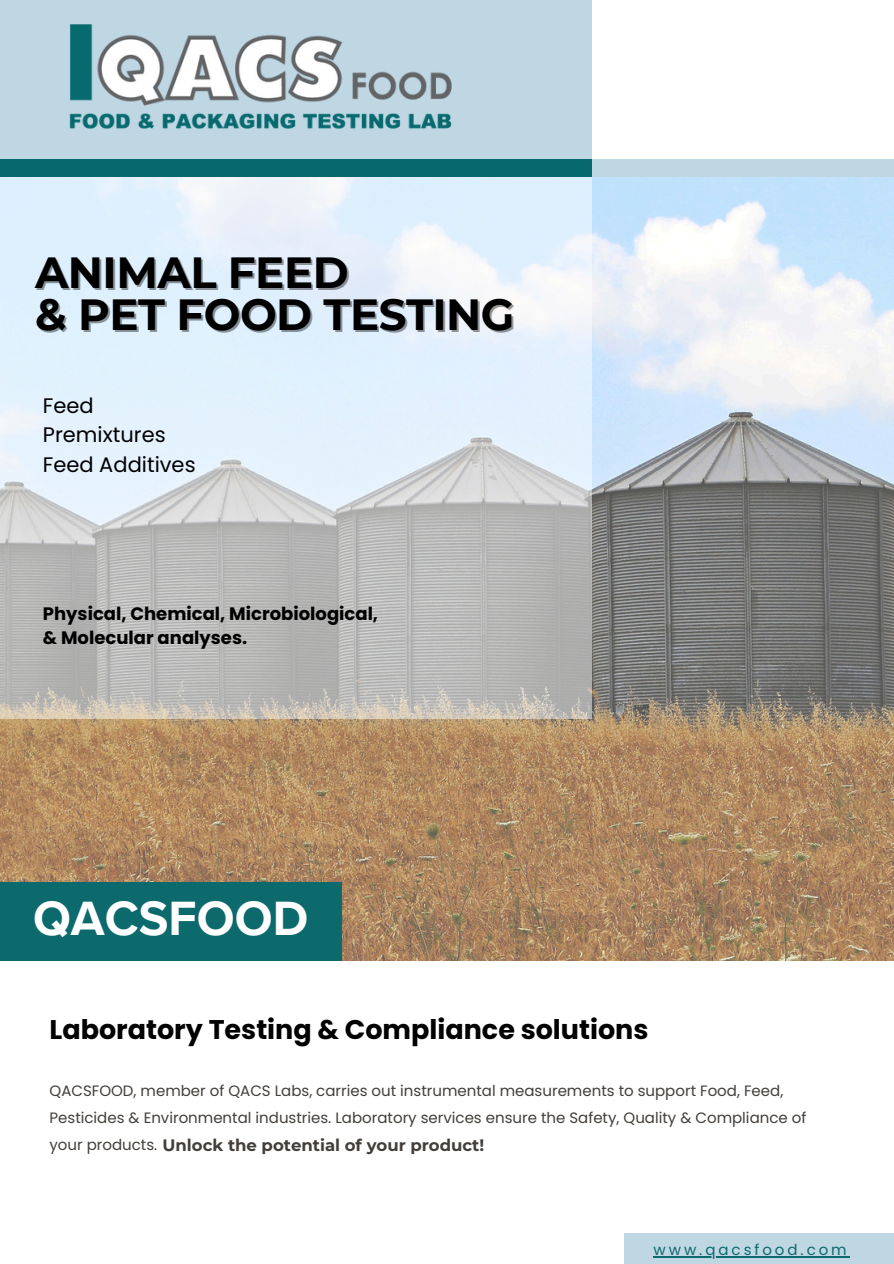
<style>
.page{position:relative;width:894px;height:1264px;background:#fff}
.page>*{position:absolute;margin:0;border:0;box-sizing:border-box;transform-origin:0 0}
.t1{font:700 49.5px "Proxima Nova";color:#fff}
.t2{font:700 43.5px/41.7px "Montserrat";letter-spacing:-.01em;color:#000}
.t3{font:700 27px "Poppins";color:#000}
.t4{font:21px/29.2px "Poppins";color:#000}
.t5{font:700 18px/24.8px "Poppins";color:#000}
.t6{font:700 16.5px "Montserrat";color:#423e3a}
.t7{font:15px/27px "Poppins";color:#423e3a}
.t8{font:15px "Poppins";letter-spacing:.195em;color:#0c6b6e}
.s1{font-family:"Poppins";font-weight:400;font-size:15px}
</style>
<div class="page">
<div style="left:0;top:0;width:591px;height:705px;background:#bfd6e3"></div>
<img style="left:0;top:176px;width:893px;height:784px">
<svg style="left:0;top:176px;width:591px;height:542px;background:#d2d9df"></svg>
<div style="left:591px;top:159px;width:302px;height:17px;background:#bfd6e3"></div>
<div style="left:0;top:159px;width:591px;height:17px;background:#07696d"></div>
<div style="left:0;top:882px;width:341px;height:78px;background:#0c6a6d"></div>
<img style="left:69px;top:24px;width:383px;height:105px">
<div style="left:624px;top:1232px;width:269px;height:31px;background:#bfd6e3"></div>
<hr style="left:653px;top:1255px;width:196px;height:2px;background:#0c6b6e">
<h5 class="t2" style="left:35px;top:251px;width:481px">ANIMAL FEED<br>&amp; PET FOOD TESTING</h5>
<h2 class="t4" style="left:43px;top:391px;width:154px">Feed<br>Premixtures<br>Feed Additives</h2>
<h1 class="t5" style="left:43px;top:601px;width:336px">Physical, Chemical, Microbiological, &amp; Molecular analyses.</h1>
<h4 class="t1" style="left:33px;top:889px;width:276px">QACSFOOD</h4>
<h3 class="t3" style="left:49px;top:1010px;width:600px">Laboratory Testing &amp; Compliance solutions</h3>
<h3 class="t7" style="left:49px;top:1077px;width:758px">QACSFOOD, member of QACS Labs, carries out instrumental measurements to support Food, Feed,<br>Pesticides &amp; Environmental industries. Laboratory services ensure the Safety, Quality &amp; Compliance of</h3>
<h5 class="t6" style="left:49px;top:1134px;width:436px"><span class="s1">your products.</span> Unlock the potential of your product!</h5>
<p class="t8" style="left:653px;top:1239px;width:195px">www.qacsfood.com</p>
</div>
